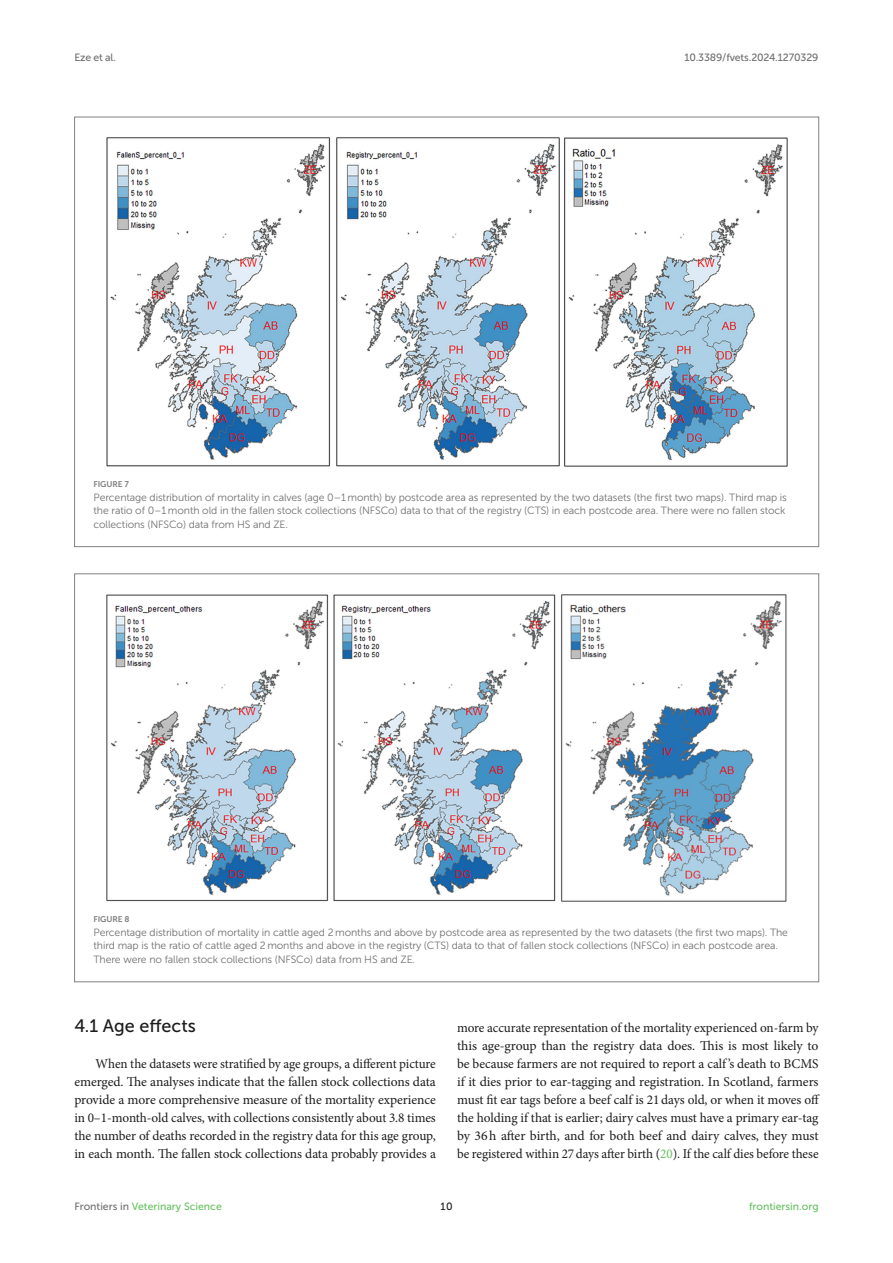
<style>
.page{position:relative;width:893px;height:1263px;background:#fff}
.page>*{position:absolute;margin:0;border:0;box-sizing:border-box;transform-origin:0 0}
.HEAD_2{font:18px "Museo Sans 500";color:#1b1c1b}
.TEXT_FLUSH{font:13.5px/18px "Minion Pro";letter-spacing:-.005em;color:#1b1c1b;text-align:justify}
.FIG_LEG{font:10.5px/13.5px "Museo Sans 300";letter-spacing:-.01em;color:#706f70}
.t1{font:10.5px "Museo Sans 500";color:#65c161}
.t2{font:10.5px "Museo Sans 500";letter-spacing:-.015em;color:#706f70}
.t3{font:10.5px "Museo Sans 500";color:#1b1c1b}
.FIG_HD{font:8.25px "Museo Sans 700";letter-spacing:-.01em;color:#7e7f7f}
.s1{color:#65c161}
.s2{color:#706f70}
</style>
<div class="page">
<img style="left:106px;top:137px;width:682px;height:330px">
<img style="left:106px;top:594px;width:681px;height:308px">
<p class="t2" style="left:74px;top:51px;width:43px">Eze et al.</p>
<p class="t2" style="left:684px;top:51px;width:136px">10.3389/fvets.2024.1270329</p>
<p class="FIG_HD" style="left:94px;top:480px;width:37px">FIGURE 7</p>
<p class="FIG_LEG" style="left:94px;top:490px;width:695px">Percentage distribution of mortality in calves (age 0–1 month) by postcode area as represented by the two datasets (the first two maps). Third map is the ratio of 0–1 month old in the fallen stock collections (NFSCo) data to that of the registry (CTS) in each postcode area. There were no fallen stock collections (NFSCo) data from HS and ZE.</p>
<p class="FIG_HD" style="left:94px;top:915px;width:37px">FIGURE 8</p>
<p class="FIG_LEG" style="left:94px;top:925px;width:696px">Percentage distribution of mortality in cattle aged 2 months and above by postcode area as represented by the two datasets (the first two maps). The third map is the ratio of cattle aged 2 months and above in the registry (CTS) data to that of fallen stock collections (NFSCo) in each postcode area.<br>There were no fallen stock collections (NFSCo) data from HS and ZE.</p>
<p class="HEAD_2" style="left:74px;top:1016px;width:123px">4.1 Age effects</p>
<p class="TEXT_FLUSH" style="left:74px;top:1055px;width:363px;text-indent:21px">When the datasets were stratified by age groups, a different picture emerged. The analyses indicate that the fallen stock collections data provide a more comprehensive measure of the mortality experience in 0–1-month-old calves, with collections consistently about 3.8 times the number of deaths recorded in the registry data for this age group, in each month. The fallen stock collections data probably provides a</p>
<p class="TEXT_FLUSH" style="left:457px;top:1019px;width:364px">more accurate representation of the mortality experienced on-farm by this age-group than the registry data does. This is most likely to be because farmers are not required to report a calf ’s death to BCMS if it dies prior to ear-tagging and registration. In Scotland, farmers must fit ear tags before a beef calf is 21days old, or when it moves off the holding if that is earlier; dairy calves must have a primary ear-tag by 36h after birth, and for both beef and dairy calves, they must be registered within 27days after birth (<span class="s1">20</span>). If the calf dies before these</p>
<p class="t1" style="left:74px;top:1200px;width:149px"><span class="s2">Frontiers in</span> Veterinary Science</p>
<p class="t3" style="left:440px;top:1200px;width:14px">10</p>
<p class="t1" style="left:749px;top:1200px;width:71px">frontiersin.org</p>
</div>
